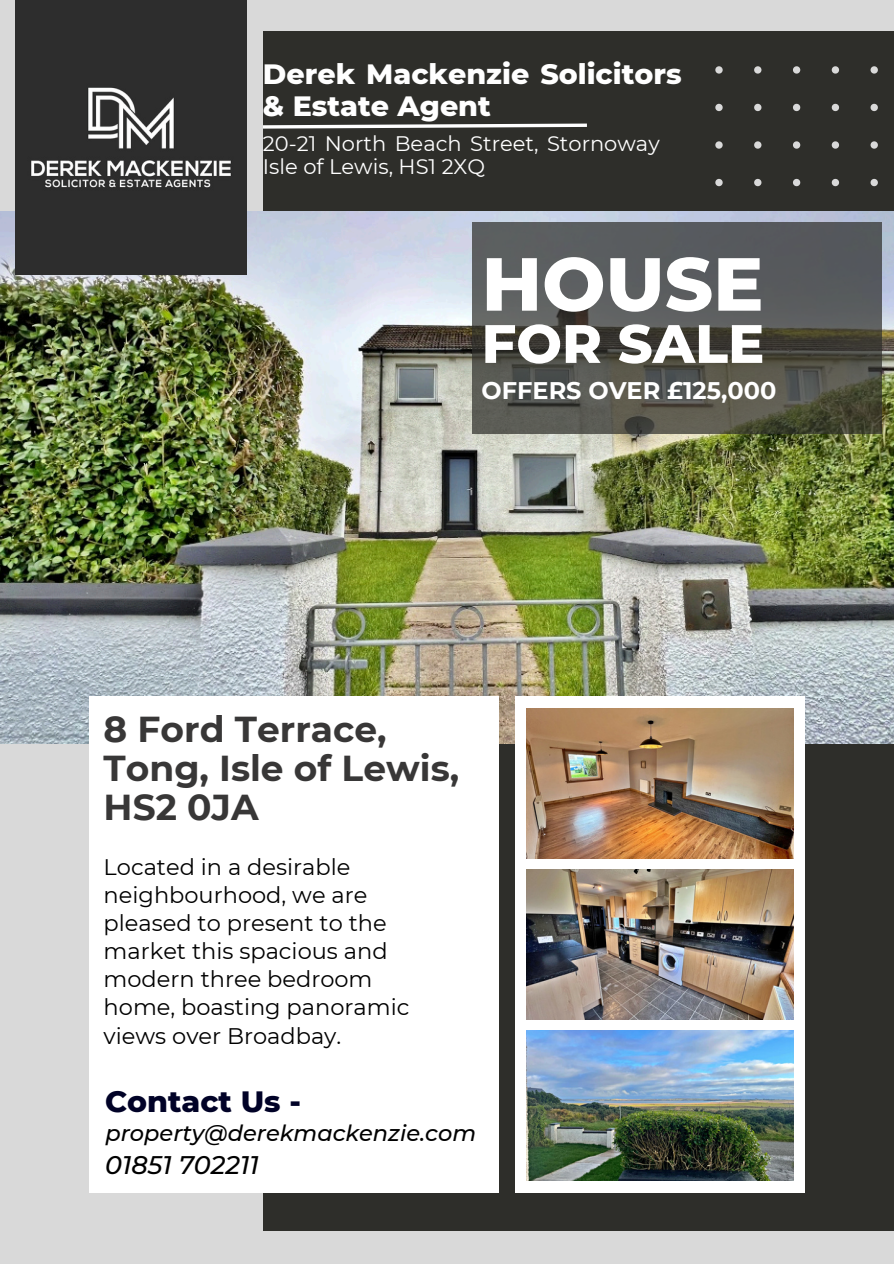
<style>
.page{position:relative;width:894px;height:1264px;background:#fff}
.page>*{position:absolute;margin:0;border:0;box-sizing:border-box;transform-origin:0 0}
.t1{font:800 75px "Montserrat";color:#fff}
.t2{font:800 54px "Montserrat";color:#fff}
.t3{font:700 36px/39.3px "Montserrat";color:#383737}
.t4{font:800 30px "Montserrat";color:#010227}
.t5{font:800 28.5px/31.5px "Montserrat";color:#fff}
.t6{font:italic 500 25.35px "Montserrat";color:#000}
.t7{font:700 24px "Montserrat";color:#fff}
.t8{font:22.5px/28.2px "Montserrat";color:#000}
.t9{font:italic 500 22.5px "Montserrat";color:#000}
.t10{font:21px/22.5px "Montserrat";color:#fff}
</style>
<div class="page">
<div style="left:0;top:0;width:893px;height:1263px;background:#d9d9d9"></div>
<div style="left:263px;top:31px;width:630px;height:1199px;background:#2e2e2a"></div>
<img style="left:0;top:212px;width:893px;height:531px">
<div style="left:89px;top:696px;width:409px;height:496px;background:#fff"></div>
<div style="left:515px;top:696px;width:289px;height:496px;background:#fff"></div>
<img style="left:526px;top:708px;width:267px;height:150px">
<img style="left:526px;top:869px;width:267px;height:150px">
<img style="left:526px;top:1030px;width:267px;height:150px">
<svg style="left:715px;top:66px;width:163px;height:120px"></svg>
<svg style="left:472px;top:222px;width:408px;height:212px;fill:#595a5a"></svg>
<img style="left:16px;top:0;width:230px;height:275px">
<svg style="left:263px;top:123px;width:324px;height:6px"></svg>
<h2 class="t5" style="left:263px;top:58px;width:420px">Derek Mackenzie Solicitors &amp; Estate Agent</h2>
<h5 class="t10" style="left:263px;top:132px;width:398px">20-21 North Beach Street, Stornoway<br>Isle of Lewis, HS1 2XQ</h5>
<p class="t1" style="left:481px;top:238px;width:283px">HOUSE</p>
<p class="t2" style="left:481px;top:310px;width:284px">FOR SALE</p>
<p class="t7" style="left:481px;top:376px;width:296px">OFFERS OVER £125,000</p>
<p class="t3" style="left:104px;top:709px;width:357px">8 Ford Terrace,<br>Tong, Isle of Lewis,<br>HS2 0JA</p>
<h4 class="t8" style="left:104px;top:852px;width:307px">Located in a desirable neighbourhood, we are pleased to present to the market this spacious and modern three bedroom home, boasting panoramic views over Broadbay.</h4>
<p class="t4" style="left:105px;top:1082px;width:197px">Contact Us -</p>
<p class="t9" style="left:105px;top:1119px;width:372px">property@derekmackenzie.com</p>
<h1 class="t6" style="left:105px;top:1149px;width:155px">01851 702211</h1>
</div>
